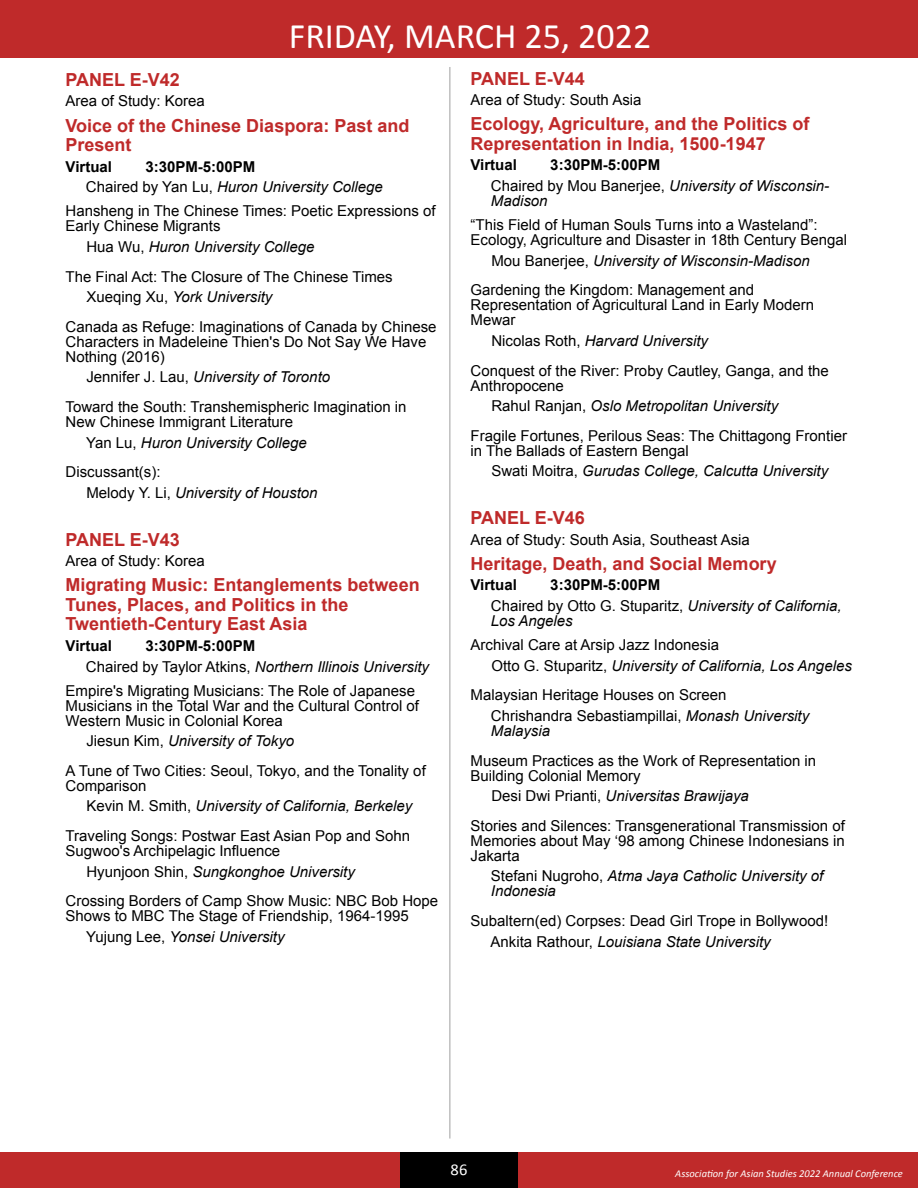
<style>
.page{position:relative;width:918px;height:1188px;background:#fff}
.page>*{position:absolute;margin:0;border:0;box-sizing:border-box;transform-origin:0 0}
.t1{font:36px "Calibri";color:#fff}
.Body_wrd_1{font:700 18px/19.5px "Arial";color:#bf2a2a}
.t2{font:16.5px "Calibri";color:#fff}
.Body_wrd_1-2{font:15px/15px "Arial";color:#000}
.Body_wrd_1-3{font:italic 15px/15px "Arial";color:#000}
.Body_wrd_1-4{font:700 15px "Arial";color:#000}
.t3{font:italic 10.5px "Calibri";color:#fff}
.s1{font-style:normal}
.s2{font-style:italic}
</style>
<div class="page">
<div style="left:0;top:0;width:918px;height:58px;background:#bf2a2a"></div>
<div style="left:0;top:1152px;width:918px;height:36px;background:#bf2a2a"></div>
<div style="left:400px;top:1152px;width:118px;height:36px;background:#000"></div>
<hr style="left:449px;top:67px;width:2px;height:1072px;background:#bfbfbf">
<h1 class="t1" style="left:289px;top:11px;width:364px">FRIDAY, MARCH 25, 2022</h1>
<p class="Body_wrd_1" style="left:66px;top:70px;width:116px">PANEL E-V42</p>
<p class="Body_wrd_1-2" style="left:66px;top:94px;width:141px">Area of Study: Korea</p>
<p class="Body_wrd_1" style="left:66px;top:116px;width:345px">Voice of the Chinese Diaspora: Past and<br>Present</p>
<p class="Body_wrd_1-4" style="left:66px;top:157px;width:48px">Virtual</p>
<p class="Body_wrd_1-4" style="left:145px;top:157px;width:112px">3:30PM-5:00PM</p>
<p class="Body_wrd_1-3" style="left:86px;top:180px;width:299px"><span class="s1">Chaired by Yan Lu,</span> Huron University College</p>
<p class="Body_wrd_1-2" style="left:66px;top:204px;width:371px">Hansheng in The Chinese Times: Poetic Expressions of<br>Early Chinese Migrants</p>
<p class="Body_wrd_1-3" style="left:86px;top:239px;width:230px"><span class="s1">Hua Wu,</span> Huron University College</p>
<p class="Body_wrd_1-2" style="left:66px;top:269px;width:329px">The Final Act: The Closure of The Chinese Times</p>
<p class="Body_wrd_1-3" style="left:86px;top:290px;width:187px"><span class="s1">Xueqing Xu,</span> York University</p>
<p class="Body_wrd_1-2" style="left:66px;top:319px;width:373px">Canada as Refuge: Imaginations of Canada by Chinese<br>Characters in Madeleine Thien's Do Not Say We Have<br>Nothing (2016)</p>
<p class="Body_wrd_1-3" style="left:86px;top:370px;width:245px"><span class="s1">Jennifer J. Lau,</span> University of Toronto</p>
<p class="Body_wrd_1-2" style="left:66px;top:399px;width:342px">Toward the South: Transhemispheric Imagination in<br>New Chinese Immigrant Literature</p>
<p class="Body_wrd_1-3" style="left:86px;top:435px;width:222px"><span class="s1">Yan Lu,</span> Huron University College</p>
<p class="Body_wrd_1-2" style="left:66px;top:465px;width:97px">Discussant(s):</p>
<p class="Body_wrd_1-3" style="left:86px;top:485px;width:233px"><span class="s1">Melody Y. Li,</span> University of Houston</p>
<p class="Body_wrd_1" style="left:66px;top:530px;width:116px">PANEL E-V43</p>
<p class="Body_wrd_1-2" style="left:66px;top:554px;width:141px">Area of Study: Korea</p>
<p class="Body_wrd_1" style="left:66px;top:576px;width:356px">Migrating Music: Entanglements between<br>Tunes, Places, and Politics in the<br>Twentieth-Century East Asia</p>
<p class="Body_wrd_1-4" style="left:66px;top:636px;width:48px">Virtual</p>
<p class="Body_wrd_1-4" style="left:145px;top:636px;width:112px">3:30PM-5:00PM</p>
<p class="Body_wrd_1-3" style="left:86px;top:659px;width:345px"><span class="s1">Chaired by Taylor Atkins,</span> Northern Illinois University</p>
<p class="Body_wrd_1-2" style="left:66px;top:683px;width:355px">Empire's Migrating Musicians: The Role of Japanese<br>Musicians in the Total War and the Cultural Control of<br>Western Music in Colonial Korea</p>
<p class="Body_wrd_1-3" style="left:86px;top:734px;width:209px"><span class="s1">Jiesun Kim,</span> University of Tokyo</p>
<p class="Body_wrd_1-2" style="left:66px;top:763px;width:362px">A Tune of Two Cities: Seoul, Tokyo, and the Tonality of<br>Comparison</p>
<p class="Body_wrd_1-3" style="left:86px;top:799px;width:327px"><span class="s1">Kevin M. Smith,</span> University of California, Berkeley</p>
<p class="Body_wrd_1-2" style="left:66px;top:828px;width:346px">Traveling Songs: Postwar East Asian Pop and Sohn<br>Sugwoo's Archipelagic Influence</p>
<p class="Body_wrd_1-3" style="left:86px;top:864px;width:270px"><span class="s1">Hyunjoon Shin,</span> Sungkonghoe University</p>
<p class="Body_wrd_1-2" style="left:66px;top:894px;width:374px">Crossing Borders of Camp Show Music: NBC Bob Hope<br>Shows to MBC The Stage of Friendship, 1964-1995</p>
<p class="Body_wrd_1-3" style="left:86px;top:929px;width:200px"><span class="s1">Yujung Lee,</span> Yonsei University</p>
<p class="Body_wrd_1" style="left:471px;top:69px;width:116px">PANEL E-V44</p>
<p class="Body_wrd_1-2" style="left:471px;top:93px;width:172px">Area of Study: South Asia</p>
<p class="Body_wrd_1" style="left:471px;top:115px;width:341px">Ecology, Agriculture, and the Politics of<br>Representation in India, 1500-1947</p>
<p class="Body_wrd_1-4" style="left:471px;top:155px;width:48px">Virtual</p>
<p class="Body_wrd_1-4" style="left:550px;top:155px;width:112px">3:30PM-5:00PM</p>
<p class="Body_wrd_1-3" style="left:491px;top:178px;width:340px"><span class="s1">Chaired by Mou Banerjee,</span> University of Wisconsin-<br>Madison</p>
<p class="Body_wrd_1-2" style="left:471px;top:217px;width:378px">“This Field of Human Souls Turns into a Wasteland”:<br>Ecology, Agriculture and Disaster in 18th Century Bengal</p>
<p class="Body_wrd_1-3" style="left:491px;top:253px;width:320px"><span class="s1">Mou Banerjee,</span> University of Wisconsin-Madison</p>
<p class="Body_wrd_1-2" style="left:471px;top:283px;width:345px">Gardening the Kingdom: Management and<br>Representation of Agricultural Land in Early Modern<br>Mewar</p>
<p class="Body_wrd_1-3" style="left:491px;top:333px;width:218px"><span class="s1">Nicolas Roth,</span> Harvard University</p>
<p class="Body_wrd_1-2" style="left:471px;top:363px;width:360px">Conquest of the River: Proby Cautley, Ganga, and the<br>Anthropocene</p>
<p class="Body_wrd_1-3" style="left:491px;top:399px;width:288px"><span class="s1">Rahul Ranjan,</span> Oslo Metropolitan University</p>
<p class="Body_wrd_1-2" style="left:471px;top:428px;width:378px">Fragile Fortunes, Perilous Seas: The Chittagong Frontier in The Ballads of Eastern Bengal</p>
<p class="Body_wrd_1-3" style="left:491px;top:464px;width:338px"><span class="s1">Swati Moitra,</span> Gurudas College, Calcutta University</p>
<p class="Body_wrd_1" style="left:471px;top:509px;width:116px">PANEL E-V46</p>
<p class="Body_wrd_1-2" style="left:471px;top:532px;width:281px">Area of Study: South Asia, Southeast Asia</p>
<p class="Body_wrd_1" style="left:471px;top:554px;width:308px">Heritage, Death, and Social Memory</p>
<p class="Body_wrd_1-4" style="left:471px;top:575px;width:48px">Virtual</p>
<p class="Body_wrd_1-4" style="left:550px;top:575px;width:112px">3:30PM-5:00PM</p>
<p class="Body_wrd_1-3" style="left:491px;top:598px;width:352px"><span class="s1">Chaired by Otto G. Stuparitz,</span> University of California,<br>Los Angeles</p>
<p class="Body_wrd_1-2" style="left:471px;top:637px;width:250px">Archival Care at Arsip Jazz Indonesia</p>
<p class="Body_wrd_1-3" style="left:491px;top:658px;width:362px"><span class="s1">Otto G. Stuparitz,</span> University of California, Los Angeles</p>
<p class="Body_wrd_1-2" style="left:471px;top:688px;width:257px">Malaysian Heritage Houses on Screen</p>
<p class="Body_wrd_1-2" style="left:491px;top:708px;width:320px">Chrishandra Sebastiampillai, <span class="s2">Monash University<br>Malaysia</span></p>
<p class="Body_wrd_1-2" style="left:471px;top:753px;width:347px">Museum Practices as the Work of Representation in<br>Building Colonial Memory</p>
<p class="Body_wrd_1-3" style="left:491px;top:789px;width:259px"><span class="s1">Desi Dwi Prianti,</span> Universitas Brawijaya</p>
<p class="Body_wrd_1-2" style="left:471px;top:818px;width:376px;text-align:justify">Stories and Silences: Transgenerational Transmission of Memories about May ‘98 among Chinese Indonesians in Jakarta</p>
<p class="Body_wrd_1-3" style="left:491px;top:869px;width:334px"><span class="s1">Stefani Nugroho,</span> Atma Jaya Catholic University of<br>Indonesia</p>
<p class="Body_wrd_1-2" style="left:471px;top:913px;width:359px">Subaltern(ed) Corpses: Dead Girl Trope in Bollywood!</p>
<p class="Body_wrd_1-3" style="left:491px;top:934px;width:282px"><span class="s1">Ankita Rathour,</span> Louisiana State University</p>
<p class="t2" style="left:451px;top:1158px;width:18px">86</p>
<p class="t3" style="left:675px;top:1166px;width:229px">Association for Asian Studies 2022 Annual Conference</p>
</div>
